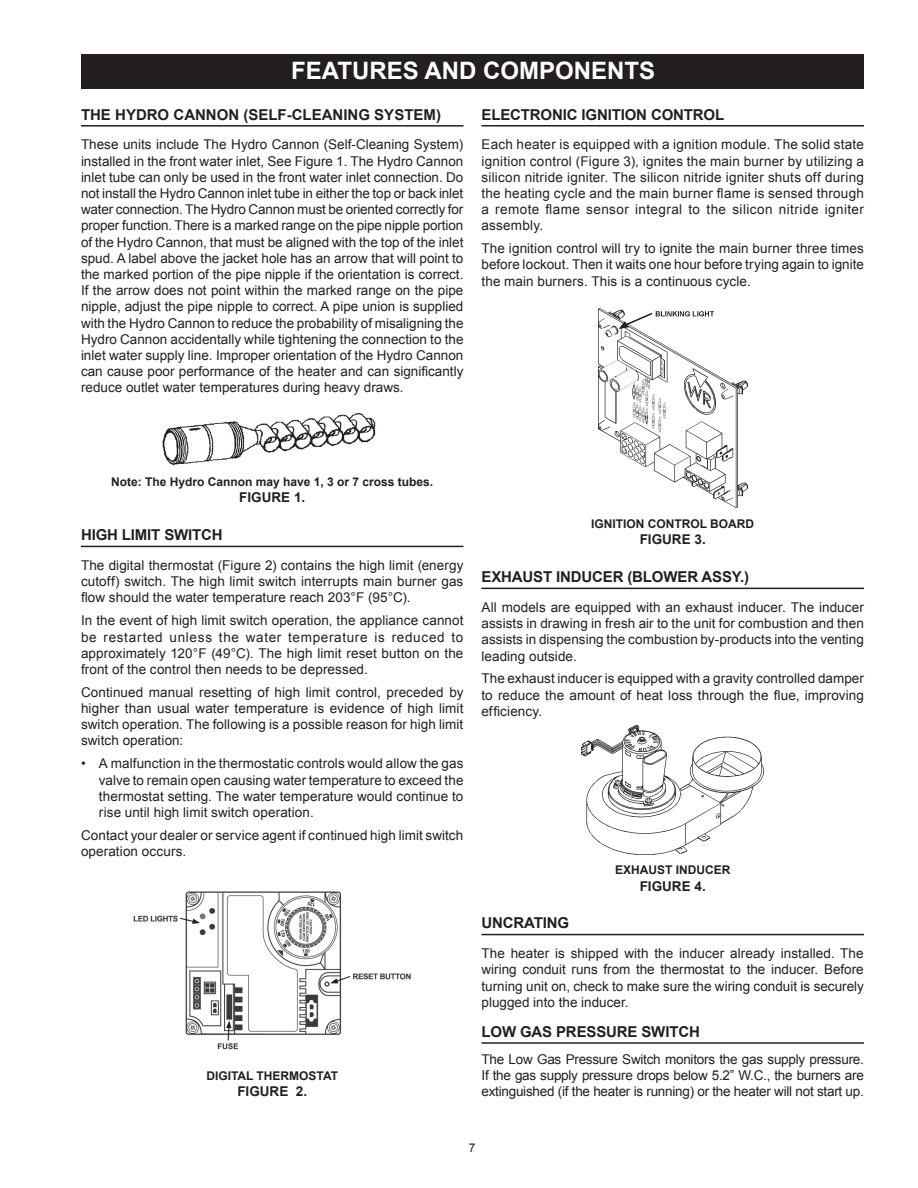
<style>
.page{position:relative;width:918px;height:1188px;background:#fff}
.page>*{position:absolute;margin:0;border:0;box-sizing:border-box;transform-origin:0 0}
.t1{font:700 24px "Arial";color:#fff}
.t2{font:700 15px "Arial";letter-spacing:-.01em;color:#231f20}
.t3{font:13.5px/16.2px "Arial";letter-spacing:.005em;color:#231f20;text-align:justify}
.t4{font:700 13.5px "Arial";color:#231f20}
.t5{font:700 12px "Arial";color:#231f20}
.t6{font:12px "Arial";color:#231f20}
</style>
<div class="page">
<div style="left:81px;top:54px;width:783px;height:34px;background:#231f20"></div>
<hr style="left:81px;top:125px;width:383px;height:2px;background:#231f20">
<hr style="left:81px;top:546px;width:383px;height:1px;background:#231f20">
<img style="left:162px;top:412px;width:214px;height:54px">
<img style="left:133px;top:891px;width:278px;height:159px">
<hr style="left:482px;top:125px;width:382px;height:2px;background:#231f20">
<hr style="left:482px;top:588px;width:382px;height:1px;background:#231f20">
<hr style="left:482px;top:934px;width:382px;height:1px;background:#231f20">
<hr style="left:482px;top:1042px;width:382px;height:2px;background:#231f20">
<img style="left:598px;top:308px;width:149px;height:200px">
<img style="left:582px;top:726px;width:182px;height:129px">
<h1 class="t1" style="left:291px;top:55px;width:17px">FEATURES</h1>
<h1 class="t1" style="left:425px;top:55px;width:18px">AND</h1>
<h1 class="t1" style="left:483px;top:55px;width:18px">COMPONENTS</h1>
<p class="t2" style="left:81px;top:105px;width:361px">THE HYDRO CANNON (SELF-CLEANING SYSTEM)</p>
<p class="t3" style="left:81px;top:137px;width:384px">These units include The Hydro Cannon (Self-Cleaning System) installed in the front water inlet, See Figure 1. The Hydro Cannon inlet tube can only be used in the front water inlet connection. Do not install the Hydro Cannon inlet tube in either the top or back inlet water connection. The Hydro Cannon must be oriented correctly for proper function. There is a marked range on the pipe nipple portion of the Hydro Cannon, that must be aligned with the top of the inlet spud. A label above the jacket hole has an arrow that will point to the marked portion of the pipe nipple if the orientation is correct.<br>If the arrow does not point within the marked range on the pipe nipple, adjust the pipe nipple to correct. A pipe union is supplied with the Hydro Cannon to reduce the probability of misaligning the Hydro Cannon accidentally while tightening the connection to the inlet water supply line. Improper orientation of the Hydro Cannon can cause poor performance of the heater and can significantly reduce outlet water temperatures during heavy draws.</p>
<p class="t2" style="left:482px;top:104px;width:244px">ELECTRONIC IGNITION CONTROL</p>
<p class="t3" style="left:482px;top:137px;width:384px">Each heater is equipped with a ignition module. The solid state ignition control (Figure 3), ignites the main burner by utilizing a silicon nitride igniter. The silicon nitride igniter shuts off during the heating cycle and the main burner flame is sensed through a remote flame sensor integral to the silicon nitride igniter assembly.</p>
<p class="t3" style="left:482px;top:241px;width:384px">The ignition control will try to ignite the main burner three times before lockout. Then it waits one hour before trying again to ignite the main burners. This is a continuous cycle.</p>
<p class="t5" style="left:111px;top:474px;width:324px">NOTE: THE HYDRO CANNON MAY HAVE 1, 3 OR 7 CROSS TUBES.</p>
<p class="t4" style="left:239px;top:489px;width:10px">FIGURE</p>
<p class="t4" style="left:294px;top:489px;width:13px">1.</p>
<p class="t2" style="left:81px;top:525px;width:143px">HIGH LIMIT SWITCH</p>
<p class="t3" style="left:81px;top:557px;width:384px">The digital thermostat (Figure 2) contains the high limit (energy cutoff) switch. The high limit switch interrupts main burner gas flow should the water temperature reach 203°F (95°C).</p>
<p class="t3" style="left:81px;top:613px;width:384px">In the event of high limit switch operation, the appliance cannot be restarted unless the water temperature is reduced to approximately 120°F (49°C). The high limit reset button on the front of the control then needs to be depressed.</p>
<p class="t3" style="left:81px;top:684px;width:384px">Continued manual resetting of high limit control, preceded by higher than usual water temperature is evidence of high limit switch operation. The following is a possible reason for high limit switch operation:</p>
<p class="t3" style="left:99px;top:756px;width:366px;text-indent:-18px">• A malfunction in the thermostatic controls would allow the gas valve to remain open causing water temperature to exceed the thermostat setting. The water temperature would continue to rise until high limit switch operation.</p>
<p class="t3" style="left:81px;top:827px;width:384px">Contact your dealer or service agent if continued high limit switch operation occurs.</p>
<p class="t5" style="left:206px;top:1068px;width:8px">DIGITAL</p>
<p class="t5" style="left:257px;top:1068px;width:10px">THERMOSTAT</p>
<p class="t4" style="left:237px;top:1082px;width:10px">FIGURE</p>
<p class="t4" style="left:296px;top:1082px;width:13px">2.</p>
<p class="t5" style="left:591px;top:516px;width:8px">IGNITION</p>
<p class="t5" style="left:648px;top:516px;width:10px">CONTROL</p>
<p class="t5" style="left:710px;top:516px;width:10px">BOARD</p>
<p class="t4" style="left:640px;top:531px;width:10px">FIGURE</p>
<p class="t4" style="left:695px;top:531px;width:13px">3.</p>
<p class="t2" style="left:482px;top:567px;width:269px">EXHAUST INDUCER (BLOWER ASSY.)</p>
<p class="t3" style="left:482px;top:599px;width:384px">All models are equipped with an exhaust inducer. The inducer assists in drawing in fresh air to the unit for combustion and then assists in dispensing the combustion by-products into the venting leading outside.</p>
<p class="t3" style="left:482px;top:671px;width:384px">The exhaust inducer is equipped with a gravity controlled damper to reduce the amount of heat loss through the flue, improving efficiency.</p>
<p class="t5" style="left:615px;top:862px;width:10px">EXHAUST</p>
<p class="t5" style="left:676px;top:862px;width:9px">INDUCER</p>
<p class="t4" style="left:640px;top:877px;width:10px">FIGURE</p>
<p class="t4" style="left:695px;top:877px;width:13px">4.</p>
<p class="t2" style="left:482px;top:913px;width:89px">UNCRATING</p>
<p class="t3" style="left:482px;top:945px;width:384px">The heater is shipped with the inducer already installed. The wiring conduit runs from the thermostat to the inducer. Before turning unit on, check to make sure the wiring conduit is securely plugged into the inducer.</p>
<p class="t2" style="left:482px;top:1022px;width:220px">LOW GAS PRESSURE SWITCH</p>
<p class="t3" style="left:482px;top:1051px;width:384px">The Low Gas Pressure Switch monitors the gas supply pressure.<br>If the gas supply pressure drops below 5.2” W.C., the burners are extinguished (if the heater is running) or the heater will not start up.</p>
<p class="t6" style="left:469px;top:1140px;width:8px">7</p>
</div>
